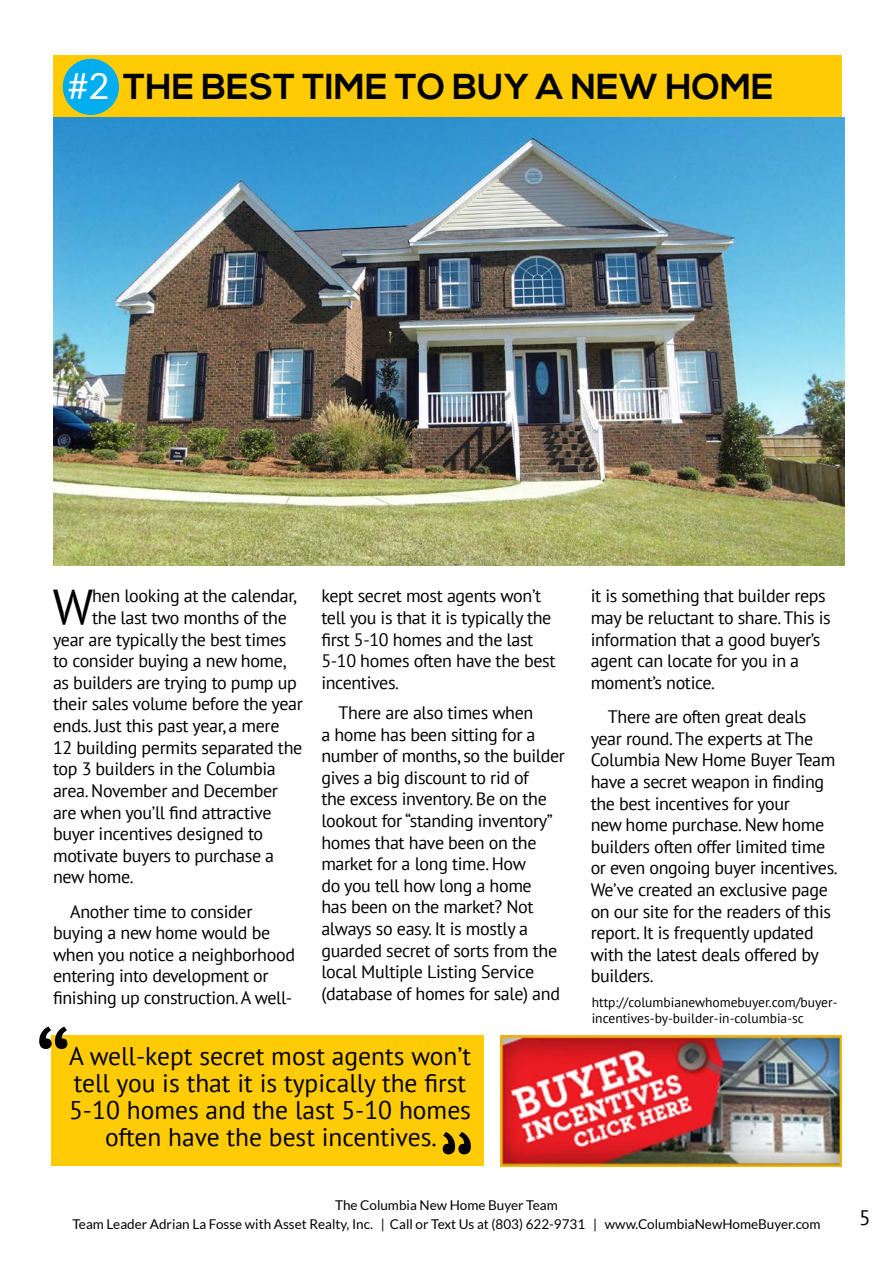
<style>
.page{position:relative;width:893px;height:1263px;background:#fff}
.page>*{position:absolute;margin:0;border:0;box-sizing:border-box;transform-origin:0 0}
.t1{font:108px "PT Sans";color:#000101}
.t2{font:48.9px "PT Sans";color:#000}
.t3{font:700 36px "Nexa";color:#000101}
.t4{font:25.5px/27px "PT Sans";color:#000101;text-align:center}
.t5{font:21px "PT Sans";color:#000}
.t6{font:18px/21.6px "PT Sans";letter-spacing:-.02em;color:#000}
.t7{font:13.5px/19.2px "Lato";color:#000;text-align:center}
.t8{font:13.5px/16.2px "PT Sans";color:#000}
.s1{font-family:"Lato";font-weight:400;color:#fff}
</style>
<div class="page">
<div style="left:53px;top:55px;width:789px;height:62px;background:#ffcb05"></div>
<div style="left:51px;top:1035px;width:432px;height:131px;background:#ffcb05"></div>
<img style="left:53px;top:118px;width:791px;height:448px">
<img style="left:500px;top:1035px;width:342px;height:132px">
<div style="left:63px;top:59px;width:56px;height:56px;background:#00aeef;border-radius:50%"></div>
<h3 class="t3" style="left:68px;top:66px;width:707px"><span class="s1">#2</span> THE BEST TIM E TO BUY A NEW HOM E</h3>
<h2 class="t2" style="left:53px;top:575px;width:42px">W</h2>
<p class="t6" style="left:92px;top:585px;width:206px">hen looking at the calendar,</p>
<p class="t6" style="left:92px;top:606px;width:196px">the last two months of the</p>
<p class="t6" style="left:53px;top:628px;width:235px">year are typically the best times</p>
<p class="t6" style="left:53px;top:650px;width:235px">to consider buying a new home,</p>
<p class="t6" style="left:53px;top:671px;width:245px">as builders are trying to pump up</p>
<p class="t6" style="left:53px;top:693px;width:251px">their sales volume before the year</p>
<p class="t6" style="left:53px;top:714px;width:228px">ends. Just this past year, a mere</p>
<p class="t6" style="left:53px;top:736px;width:251px">12 building permits separated the</p>
<p class="t6" style="left:53px;top:758px;width:224px">top 3 builders in the Columbia</p>
<p class="t6" style="left:53px;top:779px;width:227px">area. November and December</p>
<p class="t6" style="left:53px;top:801px;width:220px">are when you’ll find attractive</p>
<p class="t6" style="left:53px;top:822px;width:212px">buyer incentives designed to</p>
<p class="t6" style="left:53px;top:844px;width:223px">motivate buyers to purchase a</p>
<p class="t6" style="left:53px;top:866px;width:82px">new home.</p>
<p class="t6" style="left:53px;top:900px;width:243px;text-indent:17px">Another time to consider buying a new home would be when you notice a neighborhood entering into development or finishing up construction. A well-</p>
<p class="t6" style="left:321px;top:585px;width:236px">kept secret most agents won’t tell you is that it is typically the first 5-10 homes and the last<br>5-10 homes often have the best incentives.</p>
<p class="t6" style="left:321px;top:701px;width:245px;text-indent:17px">There are also times when<br>a home has been sitting for a number of months, so the builder gives a big discount to rid of<br>the excess inventory. Be on the lookout for “standing inventory” homes that have been on the market for a long time. How<br>do you tell how long a home<br>has been on the market? Not always so easy. It is mostly a guarded secret of sorts from the local Multiple Listing Service (database of homes for sale) and</p>
<h1 class="t1" style="left:35px;top:1003px;width:38px">“</h1>
<h3 class="t4" style="left:69px;top:1041px;width:403px">A well-kept secret most agents won’t tell you is that it is typically the first 5-10 homes and the last 5-10 homes often have the best incentives.</h3>
<p class="t6" style="left:591px;top:585px;width:242px">it is something that builder reps may be reluctant to share. This is information that a good buyer’s agent can locate for you in a moment’s notice.</p>
<p class="t6" style="left:591px;top:706px;width:249px;text-indent:17px">There are often great deals year round. The experts at The<br>Columbia New Home Buyer Team have a secret weapon in finding the best incentives for your<br>new home purchase. New home builders often offer limited time or even ongoing buyer incentives.<br>We’ve created an exclusive page on our site for the readers of this report. It is frequently updated with the latest deals offered by builders.</p>
<p class="t8" style="left:592px;top:993px;width:247px">http://columbianewhomebuyer.com/buyer&shy;incentives-by-builder-in-columbia-sc</p>
<p class="t7" style="left:72px;top:1195px;width:750px">The Columbia New Home Buyer Team<br>Team Leader Adrian La Fosse with Asset Realty, Inc. | Call or Text Us at (803) 622-9731 | www.ColumbiaNewHomeBuyer.com</p>
<p class="t5" style="left:859px;top:1204px;width:13px">5</p>
</div>
